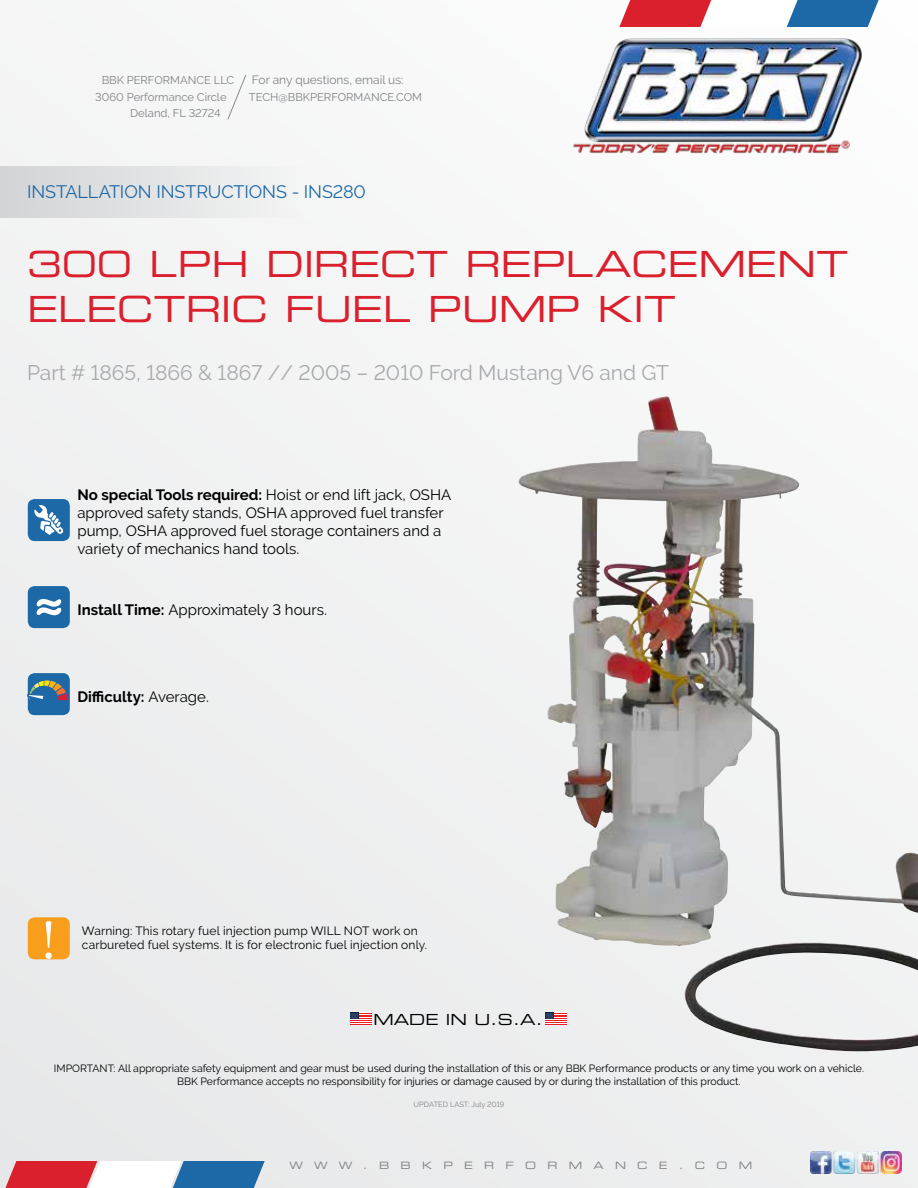
<style>
.page{position:relative;width:918px;height:1188px;background:#f1f2f2}
.page>*{position:absolute;margin:0;border:0;box-sizing:border-box;transform-origin:0 0}
.t1{font:55.8px "Minion";color:#fff}
.t2{font:36px/45px "Eurostile Extended Two";letter-spacing:-.005em;color:#da202c}
.t3{font:21px "Raleway";color:#a7a9ac}
.t4{font:18px "Raleway";letter-spacing:-.005em;color:#1d68a6}
.t5{font:15.3px "Eurostile Extended Two";color:#000}
.t6{font:15px/18px "Raleway";color:#000}
.t7{font:700 15px "Raleway";color:#000}
.t8{font:12px/14.4px "Raleway";letter-spacing:.015em;color:#000}
.t9{font:12px "Raleway";color:#808285}
.t10{font:11.25px "Raleway";color:#808285}
.t11{font:10.5px/12.6px "Raleway";color:#000;text-align:center}
.t12{font:10.2px "Eurostile Extended Two";letter-spacing:1.11em;color:#808285}
.t13{font:7.5px "Raleway";color:#808285}
.s1{font-weight:700}
.s2{font-weight:400}
</style>
<div class="page">
<svg style="left:619px;top:0;width:265px;height:27px"></svg>
<svg style="left:0;top:1161px;width:265px;height:27px"></svg>
<img style="left:573px;top:37px;width:290px;height:117px">
<svg style="left:227px;top:75px;width:19px;height:45px"></svg>
<svg style="left:545px;top:1013px;width:22px;height:12px"></svg>
<svg style="left:350px;top:1013px;width:21px;height:12px"></svg>
<img style="left:810px;top:1152px;width:92px;height:21px">
<div style="left:0;top:166px;width:304px;height:51px;background:linear-gradient(to right,#d1d3d4,#f4f4f5)"></div>
<div style="left:28px;top:499px;width:42px;height:42px;background:#1d68a6;border-radius:7px"></div>
<svg style="left:34px;top:505px;width:29px;height:30px"></svg>
<div style="left:28px;top:586px;width:42px;height:42px;background:#1d68a6;border-radius:7px"></div>
<svg style="left:36px;top:598px;width:25px;height:17px"></svg>
<div style="left:28px;top:673px;width:42px;height:42px;background:#1d68a6;border-radius:7px"></div>
<svg style="left:27px;top:680px;width:41px;height:32px"></svg>
<div style="left:28px;top:917px;width:42px;height:42px;background:#f99d1c;border-radius:7px"></div>
<img style="left:518px;top:397px;width:262px;height:550px">
<p class="t10" style="left:102px;top:74px;width:134px">BBK PERFORMANCE LLC</p>
<p class="t10" style="left:95px;top:90px;width:133px">3060 Performance Circle</p>
<p class="t10" style="left:130px;top:107px;width:92px">Deland, FL 32724</p>
<p class="t9" style="left:252px;top:73px;width:153px">For any questions, email us:</p>
<p class="t10" style="left:249px;top:90px;width:175px">TECH@BBKPERFORMANCE.COM</p>
<p class="t4" style="left:27px;top:181px;width:340px">INSTALLATION INSTRUCTIONS - INS280</p>
<h1 class="t2" style="left:27px;top:241px;width:822px">300 LPH DIRECT REPLACEMENT<br>ELECTRIC FUEL PUMP KIT</h1>
<h3 class="t3" style="left:27px;top:360px;width:643px">Part # 1865, 1866 &amp; 1867 // 2005 – 2010 Ford Mustang V6 and GT</h3>
<p class="t6" style="left:77px;top:486px;width:375px"><span class="s1">No special Tools required:</span> Hoist or end lift jack, OSHA approved safety stands, OSHA approved fuel transfer pump, OSHA approved fuel storage containers and a variety of mechanics hand tools.</p>
<p class="t6" style="left:77px;top:600px;width:251px"><span class="s1">Install Time:</span> Approximately 3 hours.</p>
<p class="t7" style="left:77px;top:688px;width:133px">Difficulty: <span class="s2">Average.</span></p>
<p class="t1" style="left:41px;top:913px;width:16px">!</p>
<p class="t8" style="left:82px;top:923px;width:347px">Warning: This rotary fuel injection pump WILL NOT work on carbureted fuel systems. It is for electronic fuel injection only.</p>
<h3 class="t5" style="left:373px;top:1009px;width:171px">MADE IN U.S.A.</h3>
<p class="t11" style="left:54px;top:1062px;width:812px">IMPORTANT: All appropriate safety equipment and gear must be used during the installation of this or any BBK Performance products or any time you work on a vehicle.<br>BBK Performance accepts no responsibility for injuries or damage caused by or during the installation of this product.</p>
<p class="t13" style="left:414px;top:1100px;width:92px">UPDATED LAST: July 2019</p>
<p class="t12" style="left:289px;top:1158px;width:464px">WWW.BBKPERFORMANCE.COM</p>
</div>
